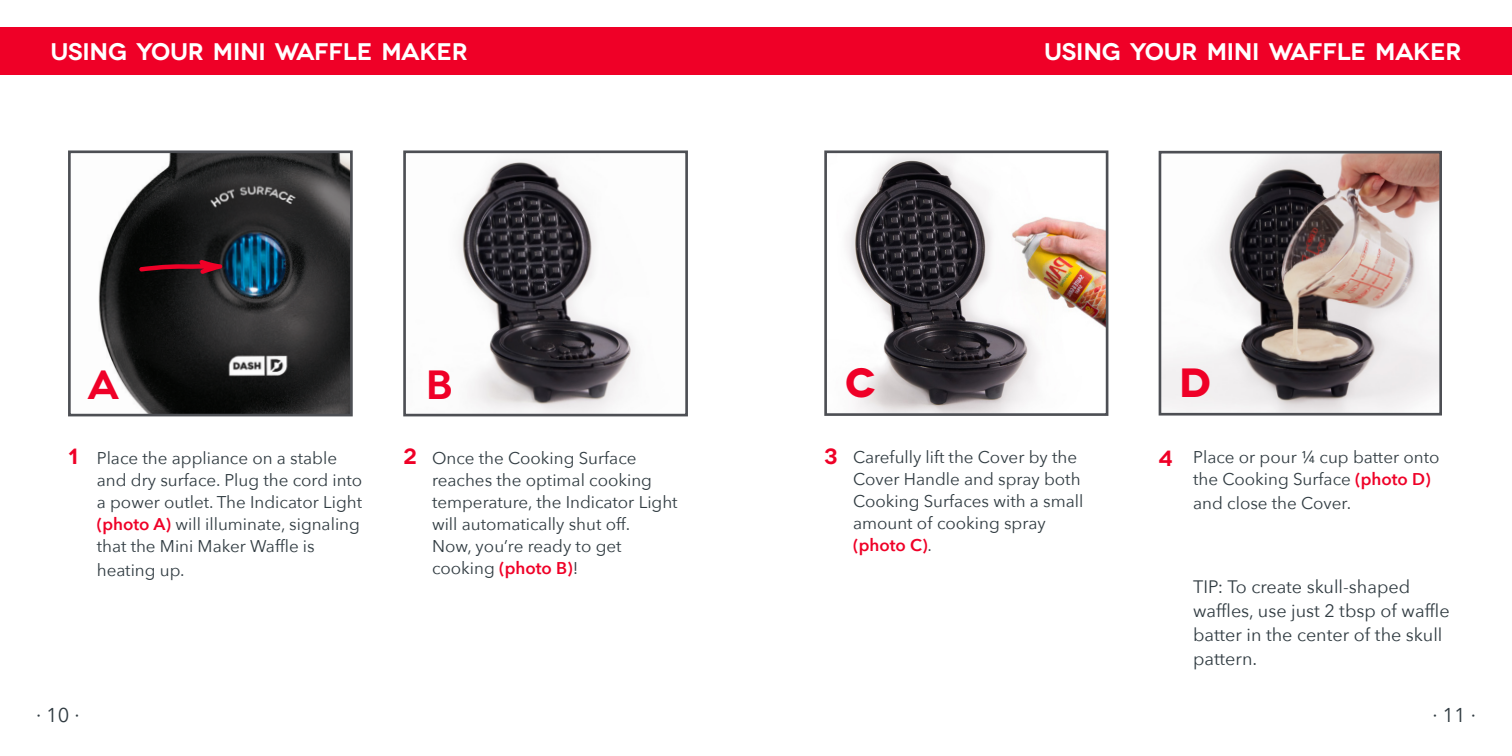
<style>
.page{position:relative;width:1512px;height:756px;background:#fff}
.page>*{position:absolute;margin:0;border:0;box-sizing:border-box;transform-origin:0 0}
.t1{font:600 40.8px "Novecentowide";color:#ef0027}
.t2{font:700 40.8px "Novecentowide";color:#ef0027}
.t3{font:600 24px "Novecentowide";letter-spacing:-.01em;color:#fff}
.t4{font:600 22px "Novecentowide";color:#ef0027}
.t5{font:20px "Avenir Next";color:#303b41}
.t6{font:18px/24px "Avenir Next";color:#303b41}
.t7{font:17px/22px "Avenir Next";color:#303b41}
.s1{font-weight:600;color:#ef0027}
</style>
<div class="page">
<div style="left:0;top:27px;width:1512px;height:48px;background:#ef0027"></div>
<img style="left:459px;top:160px;width:175px;height:252px">
<div style="left:403px;top:150px;width:285px;height:266px;border:3px solid #4d4f54"></div>
<svg style="left:98px;top:154px;width:251px;height:258px;background:#393d3f"></svg>
<div style="left:68px;top:150px;width:285px;height:266px;border:3px solid #4d4f54"></div>
<img style="left:1163px;top:155px;width:275px;height:257px">
<div style="left:1159px;top:151px;width:283px;height:265px;border:3px solid #4d4f54"></div>
<img style="left:846px;top:154px;width:258px;height:258px">
<div style="left:824px;top:150px;width:284px;height:266px;border:3px solid #4d4f54"></div>
<svg style="left:139px;top:260px;width:83px;height:14px"></svg>
<p class="t3" style="left:50px;top:37px;width:419px">USING YOUR MINI WAFFLE MAKER</p>
<p class="t3" style="left:1044px;top:37px;width:419px">USING YOUR MINI WAFFLE MAKER</p>
<p class="t1" style="left:87px;top:360px;width:33px">A</p>
<p class="t1" style="left:426px;top:360px;width:28px">B</p>
<p class="t4" style="left:68px;top:443px;width:12px">1</p>
<p class="t7" style="left:97px;top:446px;width:242px">Place the appliance on a stable</p>
<p class="t4" style="left:403px;top:443px;width:15px">2</p>
<p class="t7" style="left:97px;top:468px;width:267px">and dry surface. Plug the cord into a power outlet. The Indicator Light <span class="s1">(photo A)</span> will illuminate, signaling that the Mini Maker Waffle is</p>
<p class="t7" style="left:97px;top:558px;width:89px">heating up.</p>
<p class="t7" style="left:432px;top:446px;width:247px">Once the Cooking Surface reaches the optimal cooking temperature, the Indicator Light will automatically shut off.<br>Now, you’re ready to get cooking <span class="s1">(photo B)</span>!</p>
<p class="t5" style="left:36px;top:698px;width:45px">∙ 10 ∙</p>
<p class="t2" style="left:845px;top:358px;width:32px">C</p>
<p class="t2" style="left:1179px;top:358px;width:33px">D</p>
<p class="t4" style="left:824px;top:443px;width:15px">3</p>
<p class="t7" style="left:853px;top:446px;width:232px">Carefully lift the Cover by the<br>Cover Handle and spray both<br>Cooking Surfaces with a small amount of cooking spray <span class="s1">(photo C)</span>.</p>
<p class="t4" style="left:1159px;top:445px;width:16px">4</p>
<p class="t7" style="left:1193px;top:446px;width:248px">Place or pour 1/4 cup batter onto the Cooking Surface <span class="s1">(photo D)</span></p>
<p class="t7" style="left:1193px;top:492px;width:160px">and close the Cover.</p>
<p class="t6" style="left:1193px;top:574px;width:258px">TIP: To create skull-shaped waffles, use just 2 tbsp of waffle batter in the center of the skull pattern.</p>
<p class="t5" style="left:1432px;top:698px;width:45px">∙ 11 ∙</p>
</div>
